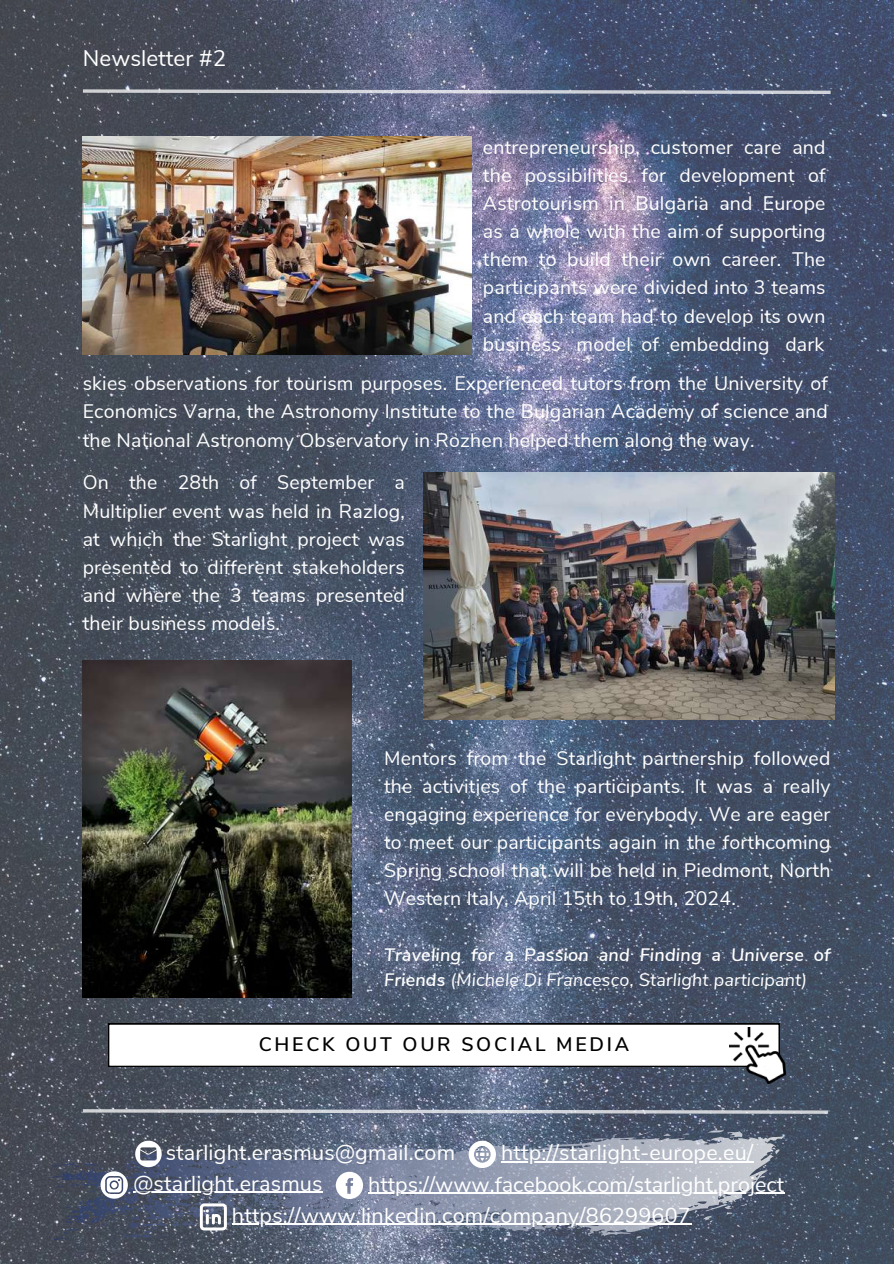
<style>
.page{position:relative;width:894px;height:1264px;background:#fff}
.page>*{position:absolute;margin:0;border:0;box-sizing:border-box;transform-origin:0 0}
.t1{font:22.5px "Nunito Sans";color:#fff}
.t2{font:21.6px/32px "Nunito Sans";letter-spacing:.01em;color:#fff}
.t3{font:19.5px/28.2px "Nunito Sans";letter-spacing:.01em;color:#fff;text-align:justify}
.t4{font:600 19.5px "Nunito Sans";letter-spacing:.14em;color:#000}
.t5{font:italic 600 18px/25.8px "Nunito Sans";letter-spacing:.01em;color:#fff}
.s1{font-weight:400}
</style>
<div class="page">
<img style="left:0;top:0;width:893px;height:1263px">
<svg style="left:80px;top:88px;width:753px;height:8px;background:#848a9b"></svg>
<svg style="left:51px;top:1129px;width:734px;height:111px;background:#727b8f"></svg>
<svg style="left:100px;top:1171px;width:27px;height:27px"></svg>
<hr style="left:133px;top:1191px;width:190px;height:1px;background:#fff">
<svg style="left:468px;top:1140px;width:27px;height:27px"></svg>
<hr style="left:501px;top:1161px;width:252px;height:1px;background:#fff">
<svg style="left:200px;top:1203px;width:27px;height:27px"></svg>
<hr style="left:232px;top:1223px;width:459px;height:1px;background:#fff">
<svg style="left:135px;top:1140px;width:27px;height:27px"></svg>
<svg style="left:336px;top:1171px;width:27px;height:27px"></svg>
<hr style="left:368px;top:1192px;width:416px;height:1px;background:#fff">
<svg style="left:80px;top:1107px;width:751px;height:8px;background:#868e9c"></svg>
<svg style="left:108px;top:1023px;width:671px;height:43px"></svg>
<img style="left:729px;top:1027px;width:56px;height:56px">
<img style="left:83px;top:136px;width:388px;height:218px">
<img style="left:423px;top:473px;width:411px;height:246px">
<img style="left:83px;top:660px;width:269px;height:337px">
<p class="t1" style="left:83px;top:44px;width:145px">Newsletter #2</p>
<p class="t3" style="left:483px;top:133px;width:344px">entrepreneurship, customer care and the possibilities for development of Astrotourism in Bulgaria and Europe as a whole with the aim of supporting them to build their own career. The participants were divided into 3 teams and each team had to develop its own business model of embedding dark</p>
<p class="t3" style="left:83px;top:370px;width:746px">skies observations for tourism purposes. Experienced tutors from the University of Economics Varna, the Astronomy Institute to the Bulgarian Academy of science and the National Astronomy Observatory in Rozhen helped them along the way.</p>
<p class="t3" style="left:83px;top:469px;width:323px">On the 28th of September a Multiplier event was held in Razlog, at which the Starlight project was presented to different stakeholders and where the 3 teams presented their business models.</p>
<p class="t3" style="left:384px;top:744px;width:448px">Mentors from the Starlight partnership followed the activities of the participants. It was a really engaging experience for everybody. We are eager to meet our participants again in the forthcoming Spring school that will be held in Piedmont, North Western Italy, April 15th to 19th, 2024.</p>
<p class="t5" style="left:384px;top:941px;width:448px">Traveling for a Passion and Finding a Universe of<br>Friends <span class="s1">(Michele Di Francesco, Starlight participant)</span></p>
<p class="t4" style="left:258px;top:1030px;width:372px">CHECK OUT OUR SOCIAL MEDIA</p>
<p class="t2" style="left:501px;top:1136px;width:253px">http://starlight-europe.eu/</p>
<p class="t2" style="left:368px;top:1136px;width:417px;text-indent:-202px">starlight.erasmus@gmail.com https://www.facebook.com/starlight.project</p>
<p class="t2" style="left:133px;top:1167px;width:191px">@starlight.erasmus</p>
<p class="t2" style="left:232px;top:1199px;width:460px">https://www.linkedin.com/company/86299607</p>
</div>
